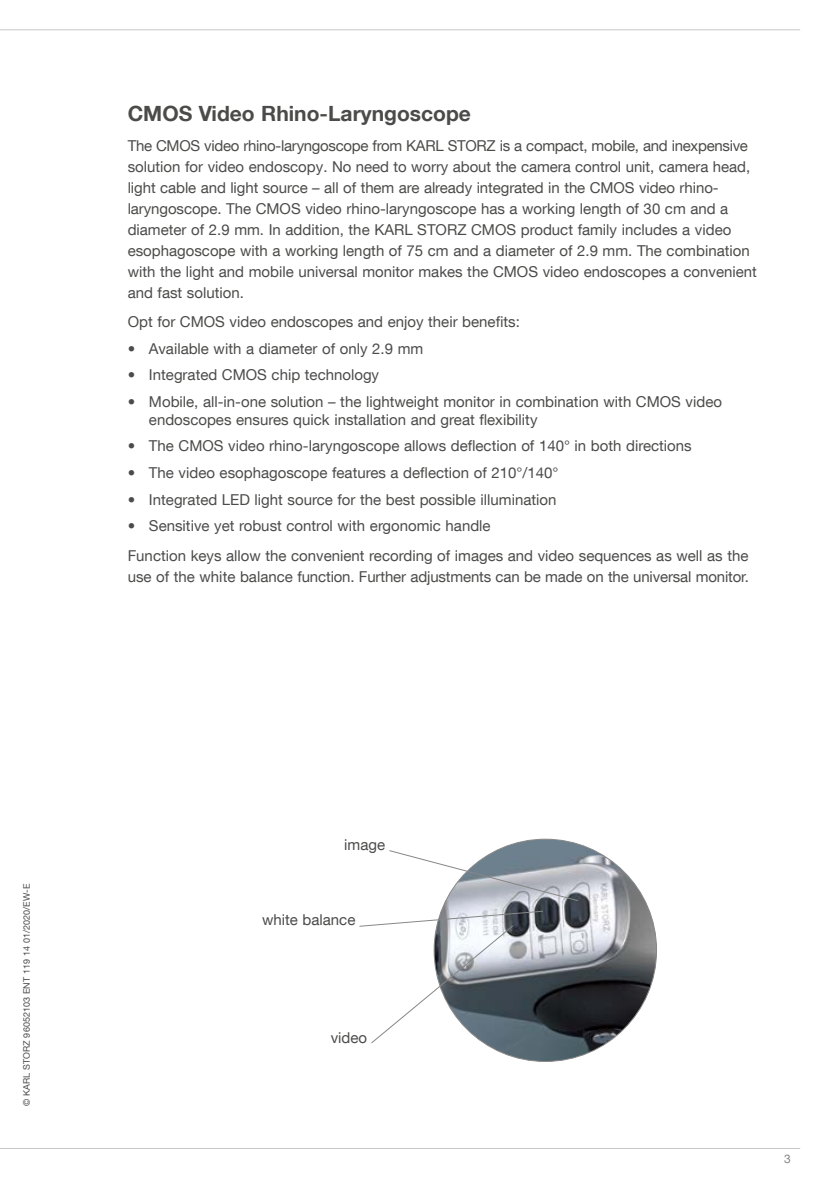
<style>
.page{position:relative;width:830px;height:1191px;background:#fff}
.page>*{position:absolute;margin:0;border:0;box-sizing:border-box;transform-origin:0 0}
.t1{font:700 21px "KS Helvetica Neue";color:#4b4b4a}
.t2{font:15px/21px "KS Helvetica Neue";color:#4b4b4a}
.t3{font:12px "KS Helvetica Neue";color:#878787}
.t4{font:9px "KS Helvetica Neue";letter-spacing:.01em;color:#4b4b4a}
</style>
<div class="page">
<hr style="left:0;top:1148px;width:799px;height:1px;background:#c7c7c6">
<hr style="left:0;top:29px;width:799px;height:1px;background:#c7c7c6">
<img style="left:434px;top:839px;width:222px;height:222px;border-radius:111px">
<svg style="left:359px;top:910px;width:184px;height:134px"></svg>
<svg style="left:389px;top:849px;width:189px;height:52px"></svg>
<h1 class="t1" style="left:128px;top:101px;width:345px">CMOS Video Rhino-Laryngoscope</h1>
<p class="t2" style="left:128px;top:135px;width:630px">The CMOS video rhino-laryngoscope from KARL STORZ is a compact, mobile, and inexpensive solution for video endoscopy. No need to worry about the camera control unit, camera head, light cable and light source – all of them are already integrated in the CMOS video rhino&shy;laryngoscope. The CMOS video rhino-laryngoscope has a working length of 30 cm and a diameter of 2.9 mm. In addition, the KARL STORZ CMOS product family includes a video esophagoscope with a working length of 75 cm and a diameter of 2.9 mm. The combination with the light and mobile universal monitor makes the CMOS video endoscopes a convenient and fast solution.</p>
<p class="t2" style="left:128px;top:311px;width:393px">Opt for CMOS video endoscopes and enjoy their benefits:</p>
<p class="t2" style="left:128px;top:338px;width:297px">• Available with a diameter of only 2.9 mm</p>
<p class="t2" style="left:128px;top:364px;width:253px">• Integrated CMOS chip technology</p>
<p class="t2" style="left:149px;top:392px;width:574px;line-height:18px;text-indent:-21px">• Mobile, all-in-one solution – the lightweight monitor in combination with CMOS video endoscopes ensures quick installation and great flexibility</p>
<p class="t2" style="left:128px;top:435px;width:565px">• The CMOS video rhino-laryngoscope allows deflection of 140° in both directions</p>
<p class="t2" style="left:128px;top:462px;width:432px">• The video esophagoscope features a deflection of 210°/140°</p>
<p class="t2" style="left:128px;top:488px;width:430px">• Integrated LED light source for the best possible illumination</p>
<p class="t2" style="left:128px;top:510px;width:622px;line-height:29.5px">• Sensitive yet robust control with ergonomic handle<br>Function keys allow the convenient recording of images and video sequences as well as the</p>
<p class="t2" style="left:128px;top:565px;width:622px">use of the white balance function. Further adjustments can be made on the universal monitor.</p>
<p class="t4" style="left:21px;top:1106px;width:224px;rotate:-90deg">© KARL STORZ 96052103 ENT 119 14 01/2020/EW-E</p>
<p class="t2" style="left:344px;top:833px;width:42px">image</p>
<p class="t2" style="left:262px;top:909px;width:95px">white balance</p>
<p class="t2" style="left:330px;top:1027px;width:38px">video</p>
<p class="t3" style="left:783px;top:1151px;width:8px">3</p>
</div>
